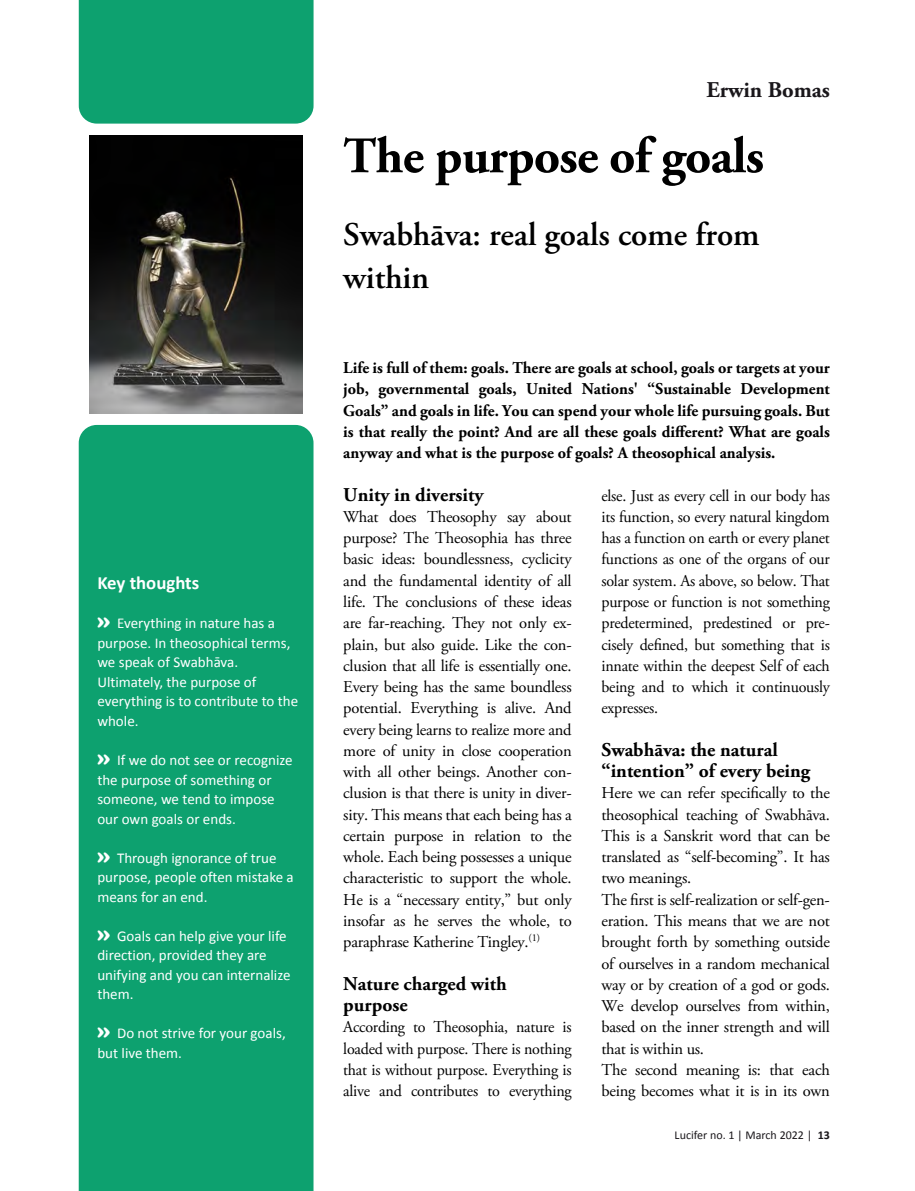
<style>
.page{position:relative;width:915px;height:1191px;background:#fff}
.page>*{position:absolute;margin:0;border:0;box-sizing:border-box;transform-origin:0 0}
.t1{font:700 51px "Adobe Garamond Pro";letter-spacing:-.015em;color:#000}
.t2{font:600 33px/42.5px "Adobe Garamond Pro";color:#000}
.t3{font:700 22.5px "Adobe Garamond Pro";color:#1a171b}
.t4{font:700 19.5px/21.3px "Adobe Garamond Pro";color:#000}
.t5{font:700 18.75px "Calibri";color:#fff}
.t6{font:16.5px/21.3px "Adobe Garamond Pro";letter-spacing:-.015em;color:#000;text-align:justify}
.t7{font:700 16.5px/21.3px "Adobe Garamond Pro";color:#000;text-align:justify}
.t8{font:15px/19.5px "Calibri";color:#fff}
.t9{font:12px "Calibri";color:#1a171b}
.s1{font-family:"Cooper Black Std";font-size:22.5px}
.s2{font-weight:700}
</style>
<div class="page">
<div style="left:79px;top:425px;width:234px;height:766px;background:#0da16f"></div>
<div style="left:79px;top:0;width:234px;height:124px;background:#0da16f"></div>
<img style="left:90px;top:135px;width:212px;height:278px">
<p class="t5" style="left:97px;top:575px;width:103px">Key thoughts</p>
<p class="t8" style="left:97px;top:615px;width:202px"><span class="s1">»</span> Everything in nature has a purpose. In theosophical terms, we speak of Swabhāva.<br>Ultimately, the purpose of everything is to contribute to the whole.</p>
<p class="t8" style="left:97px;top:751px;width:197px"><span class="s1">»</span> If we do not see or recognize the purpose of something or someone, we tend to impose our own goals or ends.</p>
<p class="t8" style="left:97px;top:849px;width:198px"><span class="s1">»</span> Through ignorance of true purpose, people often mistake a means for an end.</p>
<p class="t8" style="left:97px;top:927px;width:194px"><span class="s1">»</span> Goals can help give your life direction, provided they are unifying and you can internalize them.</p>
<p class="t8" style="left:97px;top:1024px;width:190px"><span class="s1">»</span> Do not strive for your goals, but live them.</p>
<h3 class="t3" style="left:706px;top:80px;width:125px">Erwin Bomas</h3>
<h1 class="t1" style="left:343px;top:135px;width:422px">The purpose of goals</h1>
<h2 class="t2" style="left:343px;top:217px;width:417px">Swabhāva: real goals come from within</h2>
<p class="t7" style="left:343px;top:359px;width:488px">Life is full of them: goals. There are goals at school, goals or targets at your job, governmental goals, United Nations' “Sustainable Development Goals” and goals in life. You can spend your whole life pursuing goals. But is that really the point? And are all these goals different? What are goals anyway and what is the purpose of goals? A theosophical analysis.</p>
<p class="t4" style="left:343px;top:485px;width:142px">Unity in diversity</p>
<p class="t6" style="left:343px;top:507px;width:230px">What does Theosophy say about purpose? The Theosophia has three basic ideas: boundlessness, cyclicity and the fundamental identity of all life. The conclusions of these ideas are far-reaching. They not only ex&shy;plain, but also guide. Like the con&shy;clusion that all life is essentially one.<br>Every being has the same boundless potential. Everything is alive. And every being learns to realize more and more of unity in close cooperation with all other beings. Another con&shy;clusion is that there is unity in diver&shy;sity. This means that each being has a certain purpose in relation to the whole. Each being possesses a unique characteristic to support the whole.<br>He is a “necessary entity,” but only insofar as he serves the whole, to paraphrase Katherine Tingley.<sup>(1)</sup></p>
<p class="t4" style="left:343px;top:974px;width:165px">Nature charged with purpose</p>
<p class="t6" style="left:343px;top:1018px;width:230px">According to Theosophia, nature is loaded with purpose. There is nothing that is without purpose. Everything is alive and contributes to everything</p>
<p class="t6" style="left:601px;top:486px;width:230px">else. Just as every cell in our body has its function, so every natural kingdom has a function on earth or every planet functions as one of the organs of our solar system. As above, so below. That purpose or function is not something predetermined, predestined or pre&shy;cisely defined, but something that is innate within the deepest Self of each being and to which it continuously expresses.</p>
<p class="t4" style="left:601px;top:741px;width:210px">Swabhāva: the natural “intention” of every being</p>
<p class="t6" style="left:601px;top:784px;width:230px;text-align:left">Here we can refer specifically to the theosophical teaching of Swabhāva.<br>This is a Sanskrit word that can be translated as “self-becoming”. It has two meanings.<br>The first is self-realization or self-gen&shy;eration. This means that we are not brought forth by something outside of ourselves in a random mechanical way or by creation of a god or gods.<br>We develop ourselves from within, based on the inner strength and will that is within us.<br>The second meaning is: that each being becomes what it is in its own</p>
<p class="t9" style="left:674px;top:1130px;width:157px">Lucifer no. 1 | March 2022 | <span class="s2">13</span></p>
</div>
